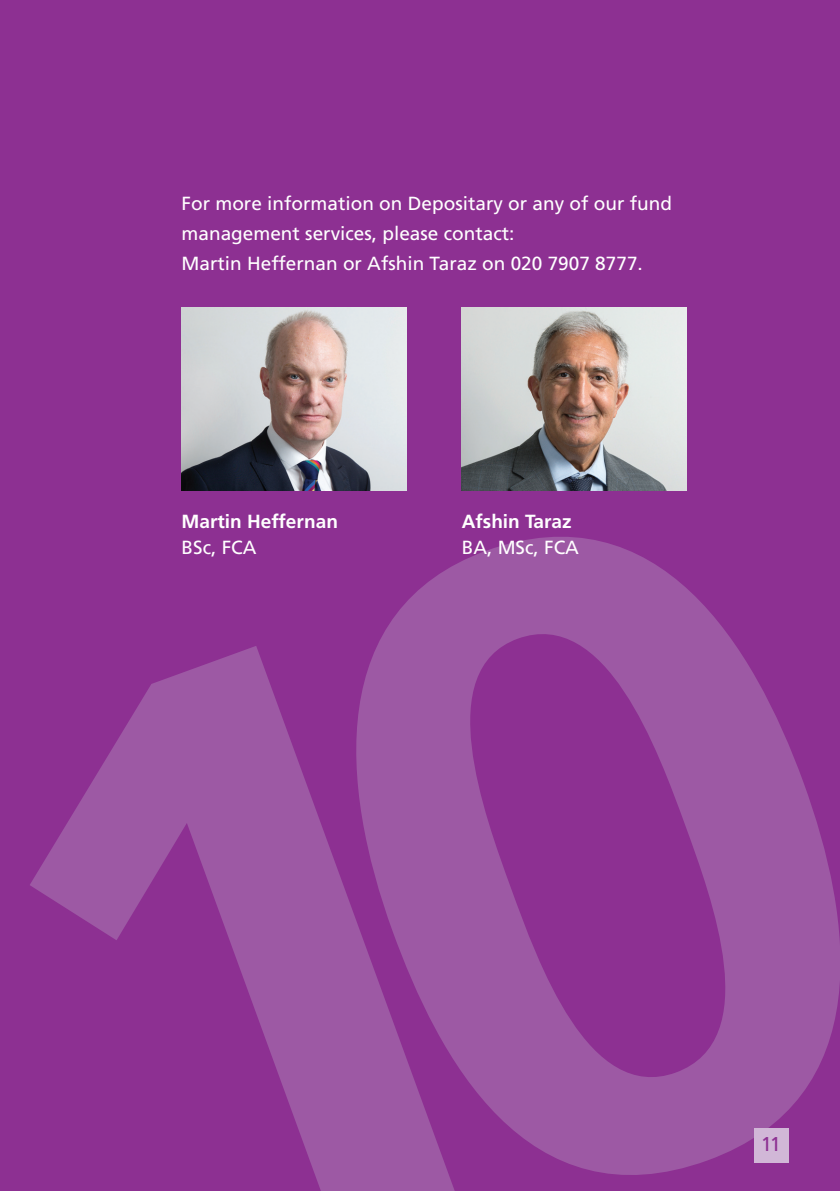
<style>
.page{position:relative;width:840px;height:1191px;background:#fff}
.page>*{position:absolute;margin:0;border:0;box-sizing:border-box;transform-origin:0 0}
.t1{font:20px "Frutiger";color:#8d3092}
.t2{font:19px/30px "Frutiger";color:#fff}
.t3{font:700 19px "Frutiger";color:#fff}
</style>
<div class="page">
<div style="left:0;top:0;width:839px;height:1191px;background:#8d3092"></div>
<img style="left:181px;top:308px;width:225px;height:168px">
<img style="left:461px;top:307px;width:225px;height:169px">
<svg style="left:181px;top:476px;width:659px;height:715px"></svg>
<p class="t2" style="left:181px;top:189px;width:491px">For more information on Depositary or any of our fund management services, please contact:<br>Martin Heffernan or Afshin Taraz on 020 7907 8777.</p>
<p class="t3" style="left:181px;top:513px;width:158px">Martin Heffernan</p>
<p class="t2" style="left:181px;top:533px;width:76px">BSc, FCA</p>
<p class="t3" style="left:461px;top:513px;width:111px">Afshin Taraz</p>
<p class="t2" style="left:461px;top:533px;width:119px">BA, MSc, FCA</p>
<p class="t1" style="left:760px;top:1135px;width:22px">11</p>
</div>
